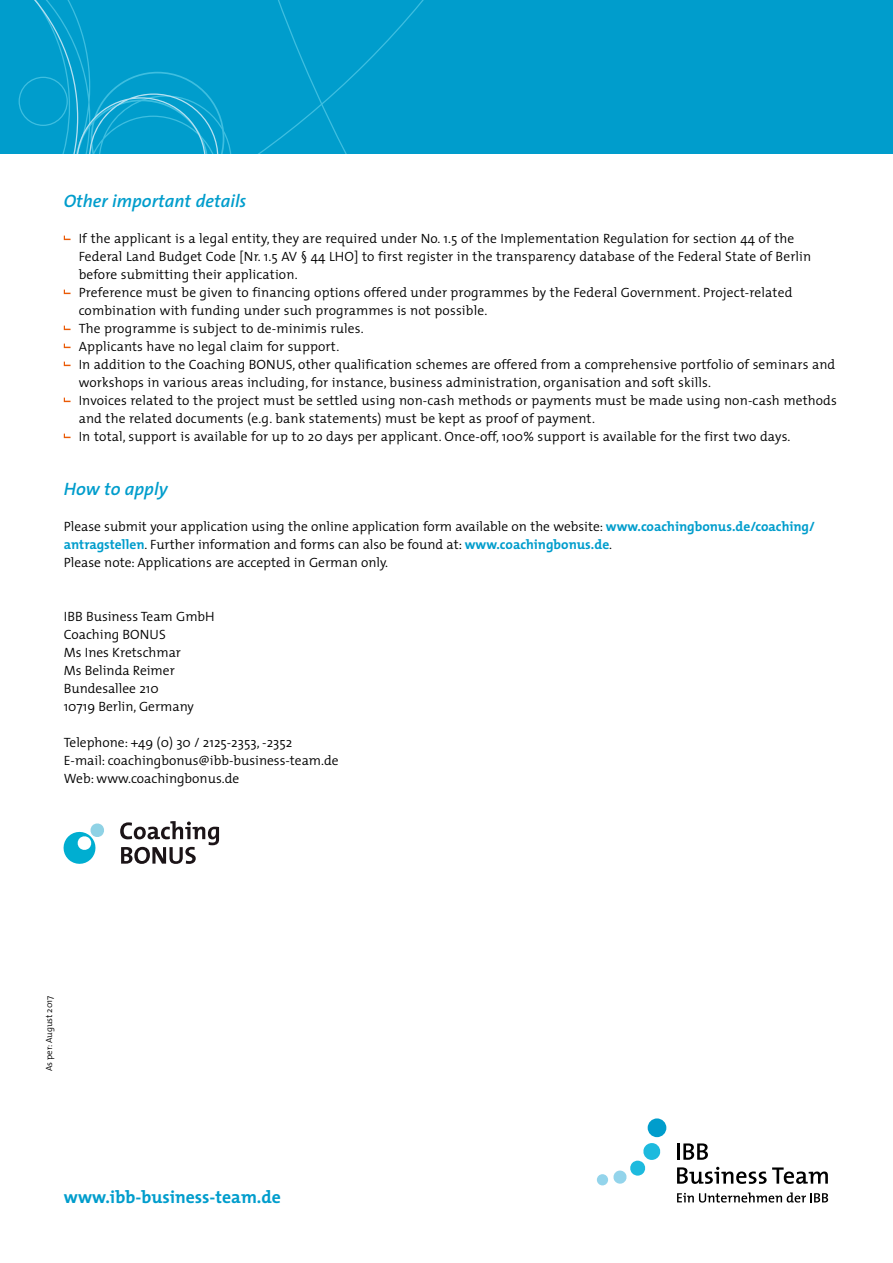
<style>
.page{position:relative;width:893px;height:1263px;background:#fff}
.page>*{position:absolute;margin:0;border:0;box-sizing:border-box;transform-origin:0 0}
.t1{font:italic 600 18px "The Sans";color:#009dcc}
.t2{font:700 17.7px "The Mix";color:#009dcc}
.t3{font:300 13.5px/18px "The Mix";letter-spacing:.01em;color:#000}
.t4{font:300 9px "The Mix";color:#000}
.s1{font-weight:700;color:#009dcc}
</style>
<div class="page">
<svg style="left:64px;top:236px;width:7px;height:4px"></svg>
<svg style="left:64px;top:290px;width:7px;height:4px"></svg>
<svg style="left:64px;top:326px;width:7px;height:4px"></svg>
<svg style="left:64px;top:344px;width:7px;height:4px"></svg>
<svg style="left:64px;top:362px;width:7px;height:4px"></svg>
<svg style="left:64px;top:398px;width:7px;height:4px"></svg>
<svg style="left:64px;top:434px;width:7px;height:4px"></svg>
<div style="left:0;top:0;width:893px;height:153px;background:#009dcc"></div>
<svg style="left:120px;top:821px;width:99px;height:43px"></svg>
<svg style="left:64px;top:823px;width:40px;height:41px"></svg>
<hr style="left:677px;top:1143px;width:3px;height:17px;background:#000">
<svg style="left:683px;top:1143px;width:25px;height:17px"></svg>
<svg style="left:677px;top:1167px;width:151px;height:17px"></svg>
<svg style="left:677px;top:1192px;width:151px;height:10px"></svg>
<div style="left:648px;top:1118px;width:18px;height:19px;background:#009dcc;border-radius:50%"></div>
<div style="left:597px;top:1174px;width:11px;height:11px;background:#93d4eb;border-radius:50%"></div>
<svg style="left:613px;top:1143px;width:48px;height:41px"></svg>
<h1 class="t1" style="left:64px;top:186px;width:184px">Other important details</h1>
<p class="t3" style="left:79px;top:229px;width:760px">If the applicant is a legal entity, they are required under No. 1.5 of the Implementation Regulation for section 44 of the Federal Land Budget Code [Nr. 1.5 AV § 44 LHO] to first register in the transparency database of the Federal State of Berlin before submitting their application.<br>Preference must be given to financing options offered under programmes by the Federal Government. Project-related combination with funding under such programmes is not possible.<br>The programme is subject to de-minimis rules.<br>Applicants have no legal claim for support.<br>In addition to the Coaching BONUS, other qualification schemes are offered from a comprehensive portfolio of seminars and workshops in various areas including, for instance, business administration, organisation and soft skills.<br>Invoices related to the project must be settled using non-cash methods or payments must be made using non-cash methods and the related documents (e.g. bank statements) must be kept as proof of payment.<br>In total, support is available for up to 20 days per applicant. Once-off, 100% support is available for the first two days.</p>
<h1 class="t1" style="left:64px;top:474px;width:105px">How to apply</h1>
<p class="t3" style="left:64px;top:517px;width:752px">Please submit your application using the online application form available on the website: <span class="s1">www.coachingbonus.de/coaching/ antragstellen</span>. Further information and forms can also be found at: <span class="s1">www.coachingbonus.de</span>.<br>Please note: Applications are accepted in German only.</p>
<p class="t3" style="left:64px;top:607px;width:152px">IBB Business Team GmbH<br>Coaching BONUS<br>Ms Ines Kretschmar<br>Ms Belinda Reimer<br>Bundesallee 210<br>10719 Berlin, Germany</p>
<p class="t3" style="left:64px;top:733px;width:276px">Telephone: +49 (0) 30 / 2125-2353, -2352<br>E-mail: coachingbonus@ibb-business-team.de<br>Web: www.coachingbonus.de</p>
<p class="t4" style="left:42px;top:1071px;width:77px;rotate:-90deg">As per: August 2017</p>
<h2 class="t2" style="left:64px;top:1183px;width:219px">www.ibb-business-team.de</h2>
</div>
